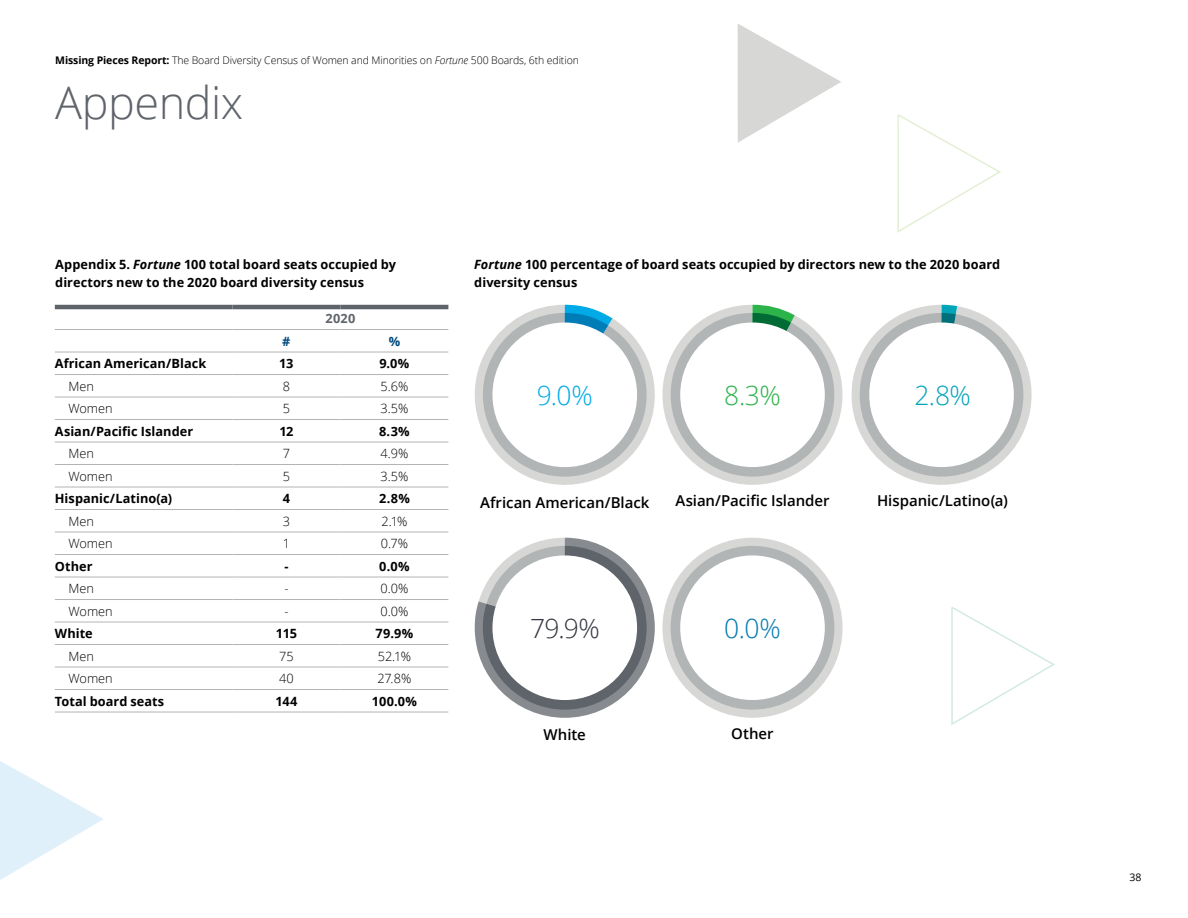
<style>
.page{position:relative;width:1188px;height:918px;background:#fff}
.page>*{position:absolute;margin:0;border:0;box-sizing:border-box;transform-origin:0 0}
.t1{font:300 45px "Open Sans";letter-spacing:-.01em;color:#5f636a}
.t2{font:300 26.4px "Open Sans";color:#343741}
.t3{font:300 26.4px "Open Sans";color:#00aae7}
.t4{font:300 26.4px "Open Sans";color:#00a5b8}
.t5{font:300 26.4px "Open Sans";color:#057cb0}
.t6{font:300 26.4px "Open Sans";color:#2cb34a}
.t7{font:600 15px "Open Sans";letter-spacing:-.005em;color:#000}
.t8{font:700 12.75px/18px "Open Sans";letter-spacing:.005em;color:#000}
.t9{font:300 12.75px "Open Sans";color:#000}
.t10{font:700 12.75px "Open Sans";color:#5f636a}
.t11{font:700 12.75px "Open Sans";color:#00497c}
.t12{font:300 10.5px "Open Sans";letter-spacing:-.01em;color:#000}
.t13{font:10.5px "Open Sans";color:#000}
.s1{font-weight:700}
.s2{font-style:italic}
</style>
<div class="page">
<svg style="left:475px;top:305px;width:180px;height:180px"></svg>
<div style="left:492px;top:323px;width:145px;height:144px;background:#fff;border-radius:50%"></div>
<svg style="left:475px;top:538px;width:180px;height:180px"></svg>
<div style="left:492px;top:555px;width:145px;height:145px;background:#fff;border-radius:50%"></div>
<svg style="left:852px;top:305px;width:180px;height:180px"></svg>
<div style="left:869px;top:323px;width:145px;height:144px;background:#fff;border-radius:50%"></div>
<div style="left:662px;top:538px;width:181px;height:180px;background:#d7d8d6;border-radius:90px"></div>
<div style="left:671px;top:546px;width:163px;height:164px;background:#b2b5b6;border-radius:82px"></div>
<div style="left:680px;top:555px;width:145px;height:145px;background:#fff;border-radius:50%"></div>
<svg style="left:662px;top:305px;width:181px;height:180px"></svg>
<div style="left:680px;top:323px;width:145px;height:144px;background:#fff;border-radius:50%"></div>
<hr style="left:55px;top:374px;width:177px;height:1px;background:#b2b5b6">
<hr style="left:232px;top:374px;width:108px;height:1px;background:#b2b5b6">
<hr style="left:340px;top:374px;width:108px;height:1px;background:#b2b5b6">
<hr style="left:55px;top:397px;width:177px;height:1px;background:#b2b5b6">
<hr style="left:232px;top:397px;width:108px;height:1px;background:#b2b5b6">
<hr style="left:340px;top:397px;width:108px;height:1px;background:#b2b5b6">
<hr style="left:55px;top:419px;width:177px;height:1px;background:#b2b5b6">
<hr style="left:232px;top:419px;width:108px;height:1px;background:#b2b5b6">
<hr style="left:340px;top:419px;width:108px;height:1px;background:#b2b5b6">
<hr style="left:55px;top:442px;width:177px;height:1px;background:#b2b5b6">
<hr style="left:232px;top:442px;width:108px;height:1px;background:#b2b5b6">
<hr style="left:340px;top:442px;width:108px;height:1px;background:#b2b5b6">
<hr style="left:55px;top:464px;width:177px;height:1px;background:#b2b5b6">
<hr style="left:232px;top:464px;width:108px;height:1px;background:#b2b5b6">
<hr style="left:340px;top:464px;width:108px;height:1px;background:#b2b5b6">
<hr style="left:55px;top:487px;width:177px;height:1px;background:#b2b5b6">
<hr style="left:232px;top:487px;width:108px;height:1px;background:#b2b5b6">
<hr style="left:340px;top:487px;width:108px;height:1px;background:#b2b5b6">
<hr style="left:55px;top:509px;width:177px;height:1px;background:#b2b5b6">
<hr style="left:232px;top:509px;width:108px;height:1px;background:#b2b5b6">
<hr style="left:340px;top:509px;width:108px;height:1px;background:#b2b5b6">
<hr style="left:55px;top:532px;width:177px;height:1px;background:#b2b5b6">
<hr style="left:232px;top:532px;width:108px;height:1px;background:#b2b5b6">
<hr style="left:340px;top:532px;width:108px;height:1px;background:#b2b5b6">
<hr style="left:55px;top:554px;width:177px;height:1px;background:#b2b5b6">
<hr style="left:232px;top:554px;width:108px;height:1px;background:#b2b5b6">
<hr style="left:340px;top:554px;width:108px;height:1px;background:#b2b5b6">
<hr style="left:55px;top:577px;width:177px;height:1px;background:#b2b5b6">
<hr style="left:232px;top:577px;width:108px;height:1px;background:#b2b5b6">
<hr style="left:340px;top:577px;width:108px;height:1px;background:#b2b5b6">
<hr style="left:55px;top:599px;width:177px;height:1px;background:#b2b5b6">
<hr style="left:232px;top:599px;width:108px;height:1px;background:#b2b5b6">
<hr style="left:340px;top:599px;width:108px;height:1px;background:#b2b5b6">
<hr style="left:55px;top:622px;width:177px;height:1px;background:#b2b5b6">
<hr style="left:232px;top:622px;width:108px;height:1px;background:#b2b5b6">
<hr style="left:340px;top:622px;width:108px;height:1px;background:#b2b5b6">
<hr style="left:55px;top:644px;width:177px;height:1px;background:#b2b5b6">
<hr style="left:232px;top:644px;width:108px;height:1px;background:#b2b5b6">
<hr style="left:340px;top:644px;width:108px;height:1px;background:#b2b5b6">
<hr style="left:55px;top:667px;width:177px;height:1px;background:#b2b5b6">
<hr style="left:232px;top:667px;width:108px;height:1px;background:#b2b5b6">
<hr style="left:340px;top:667px;width:108px;height:1px;background:#b2b5b6">
<hr style="left:55px;top:689px;width:177px;height:1px;background:#b2b5b6">
<hr style="left:232px;top:689px;width:108px;height:1px;background:#b2b5b6">
<hr style="left:340px;top:689px;width:108px;height:1px;background:#b2b5b6">
<hr style="left:55px;top:712px;width:177px;height:1px;background:#b2b5b6">
<hr style="left:232px;top:712px;width:108px;height:1px;background:#b2b5b6">
<hr style="left:340px;top:712px;width:108px;height:1px;background:#b2b5b6">
<hr style="left:55px;top:329px;width:177px;height:1px;background:#b2b5b6">
<hr style="left:232px;top:329px;width:108px;height:1px;background:#b2b5b6">
<hr style="left:340px;top:329px;width:108px;height:1px;background:#b2b5b6">
<hr style="left:55px;top:352px;width:177px;height:1px;background:#b2b5b6">
<hr style="left:232px;top:352px;width:108px;height:1px;background:#b2b5b6">
<hr style="left:340px;top:352px;width:108px;height:1px;background:#b2b5b6">
<hr style="left:55px;top:305px;width:177px;height:4px;background:#5f636a">
<hr style="left:232px;top:305px;width:108px;height:4px;background:#5f636a">
<hr style="left:340px;top:305px;width:108px;height:4px;background:#5f636a">
<svg style="left:738px;top:24px;width:103px;height:119px"></svg>
<svg style="left:897px;top:114px;width:104px;height:119px"></svg>
<svg style="left:951px;top:607px;width:104px;height:118px"></svg>
<svg style="left:0;top:761px;width:103px;height:119px"></svg>
<p class="t12" style="left:55px;top:53px;width:525px"><span class="s1">Missing Pieces Report:</span> The Board Diversity Census of Women and Minorities on <span class="s2">Fortune</span> 500 Boards, 6th edition</p>
<h1 class="t1" style="left:55px;top:72px;width:190px">Appendix</h1>
<p class="t8" style="left:55px;top:255px;width:342px">Appendix 5. <span class="s2">Fortune</span> 100 total board seats occupied by directors new to the 2020 board diversity census</p>
<p class="t8" style="left:474px;top:255px;width:527px"><span class="s2">Fortune</span> 100 percentage of board seats occupied by directors new to the 2020 board diversity census</p>
<p class="t10" style="left:326px;top:310px;width:31px">2020</p>
<p class="t11" style="left:282px;top:332px;width:10px">#</p>
<p class="t11" style="left:389px;top:332px;width:13px">%</p>
<p class="t8" style="left:55px;top:354px;width:153px">African American/Black</p>
<p class="t8" style="left:279px;top:354px;width:16px">13</p>
<p class="t8" style="left:379px;top:354px;width:32px">9.0%</p>
<p class="t9" style="left:68px;top:377px;width:27px">Men</p>
<p class="t9" style="left:283px;top:377px;width:9px">8</p>
<p class="t9" style="left:381px;top:377px;width:29px">5.6%</p>
<p class="t9" style="left:68px;top:400px;width:46px">Women</p>
<p class="t9" style="left:283px;top:400px;width:9px">5</p>
<p class="t9" style="left:381px;top:400px;width:29px">3.5%</p>
<p class="t8" style="left:55px;top:422px;width:140px">Asian/Pacific Islander</p>
<p class="t8" style="left:279px;top:422px;width:16px">12</p>
<p class="t8" style="left:379px;top:422px;width:32px">8.3%</p>
<p class="t9" style="left:68px;top:445px;width:27px">Men</p>
<p class="t9" style="left:283px;top:445px;width:9px">7</p>
<p class="t9" style="left:380px;top:445px;width:29px">4.9%</p>
<p class="t9" style="left:68px;top:467px;width:46px">Women</p>
<p class="t9" style="left:283px;top:467px;width:9px">5</p>
<p class="t9" style="left:381px;top:467px;width:29px">3.5%</p>
<p class="t8" style="left:55px;top:489px;width:119px">Hispanic/Latino(a)</p>
<p class="t8" style="left:283px;top:489px;width:9px">4</p>
<p class="t8" style="left:379px;top:489px;width:32px">2.8%</p>
<p class="t9" style="left:68px;top:512px;width:27px">Men</p>
<p class="t9" style="left:283px;top:512px;width:9px">3</p>
<p class="t9" style="left:381px;top:512px;width:27px">2.1%</p>
<p class="t9" style="left:68px;top:535px;width:46px">Women</p>
<p class="t9" style="left:283px;top:535px;width:9px">1</p>
<p class="t9" style="left:381px;top:535px;width:29px">0.7%</p>
<p class="t8" style="left:55px;top:557px;width:39px">Other</p>
<p class="t8" style="left:284px;top:557px;width:6px">-</p>
<p class="t8" style="left:379px;top:557px;width:32px">0.0%</p>
<p class="t9" style="left:68px;top:580px;width:27px">Men</p>
<p class="t9" style="left:284px;top:580px;width:6px">-</p>
<p class="t9" style="left:380px;top:580px;width:29px">0.0%</p>
<p class="t9" style="left:68px;top:602px;width:46px">Women</p>
<p class="t9" style="left:284px;top:602px;width:6px">-</p>
<p class="t9" style="left:380px;top:602px;width:29px">0.0%</p>
<p class="t8" style="left:55px;top:624px;width:39px">White</p>
<p class="t8" style="left:276px;top:624px;width:23px">115</p>
<p class="t8" style="left:376px;top:624px;width:39px">79.9%</p>
<p class="t9" style="left:68px;top:647px;width:27px">Men</p>
<p class="t9" style="left:279px;top:647px;width:16px">75</p>
<p class="t9" style="left:378px;top:647px;width:35px">52.1%</p>
<p class="t9" style="left:68px;top:670px;width:46px">Women</p>
<p class="t9" style="left:279px;top:670px;width:16px">40</p>
<p class="t9" style="left:378px;top:670px;width:35px">27.8%</p>
<p class="t8" style="left:55px;top:692px;width:111px">Total board seats</p>
<p class="t8" style="left:275px;top:692px;width:24px">144</p>
<p class="t8" style="left:372px;top:692px;width:47px">100.0%</p>
<h2 class="t3" style="left:537px;top:377px;width:57px">9.0%</h2>
<h2 class="t6" style="left:724px;top:377px;width:58px">8.3%</h2>
<h2 class="t4" style="left:914px;top:377px;width:58px">2.8%</h2>
<p class="t7" style="left:480px;top:492px;width:171px">African American/Black</p>
<p class="t7" style="left:675px;top:490px;width:156px">Asian/Pacific Islander</p>
<p class="t7" style="left:877px;top:490px;width:132px">Hispanic/Latino(a)</p>
<h2 class="t2" style="left:530px;top:610px;width:71px">79.9%</h2>
<h2 class="t5" style="left:724px;top:610px;width:58px">0.0%</h2>
<p class="t7" style="left:544px;top:724px;width:44px">White</p>
<p class="t7" style="left:731px;top:723px;width:44px">Other</p>
<p class="t13" style="left:1130px;top:870px;width:13px">38</p>
</div>
